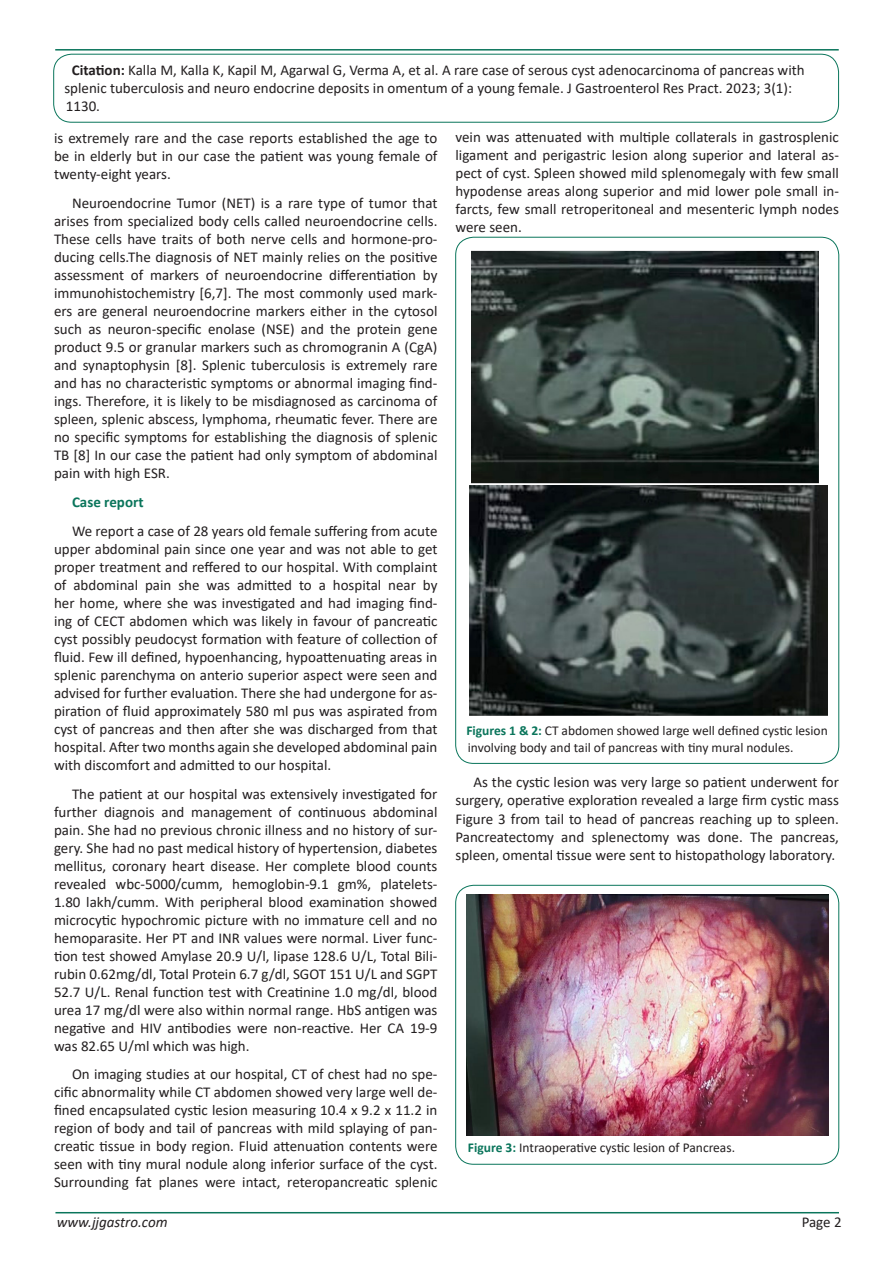
<style>
.page{position:relative;width:893px;height:1263px;background:#fff}
.page>*{position:absolute;margin:0;border:0;box-sizing:border-box;transform-origin:0 0}
.t1{font:15px/18px "Calibri";color:#231f20;text-align:justify}
.t2{font:italic 15px "Calibri";color:#231f20}
.t3{font:700 15px "Calibri";color:#0a755b}
.t4{font:13.5px/16.5px "Calibri";color:#231f20}
.s1{font-weight:700}
.s2{font-weight:700;color:#0a755b}
</style>
<div class="page">
<hr style="left:55px;top:1212px;width:784px;height:1px;background:#0a755b">
<hr style="left:55px;top:49px;width:784px;height:2px;background:#0a755b">
<div style="left:53px;top:54px;width:786px;height:68px;border:1px solid #0a755b;border-radius:18px"></div>
<img style="left:471px;top:250px;width:348px;height:234px">
<img style="left:469px;top:485px;width:358px;height:231px">
<div style="left:455px;top:885px;width:384px;height:279px;border:1px solid #0a755b;border-radius:18px"></div>
<img style="left:466px;top:894px;width:362px;height:242px">
<p class="t1" style="left:64px;top:60px;width:742px;text-align:left;text-indent:8px"><span class="s1">Citation:</span> Kalla M, Kalla K, Kapil M, Agarwal G, Verma A, et al. A rare case of serous cyst adenocarcinoma of pancreas with splenic tuberculosis and neuro endocrine deposits in omentum of a young female. J Gastroenterol Res Pract. 2023; 3(1):<br>1130.</p>
<p class="t1" style="left:54px;top:129px;width:385px">is extremely rare and the case reports established the age to be in elderly but in our case the patient was young female of twenty-eight years.</p>
<p class="t1" style="left:54px;top:194px;width:385px;text-indent:18px">Neuroendocrine Tumor (NET) is a rare type of tumor that arises from specialized body cells called neuroendocrine cells.<br>These cells have traits of both nerve cells and hormone-pro&shy;ducing cells.The diagnosis of NET mainly relies on the positive assessment of markers of neuroendocrine differentiation by immunohistochemistry [6,7]. The most commonly used mark&shy;ers are general neuroendocrine markers either in the cytosol such as neuron-specific enolase (NSE) and the protein gene product 9.5 or granular markers such as chromogranin A (CgA) and synaptophysin [8]. Splenic tuberculosis is extremely rare and has no characteristic symptoms or abnormal imaging find&shy;ings. Therefore, it is likely to be misdiagnosed as carcinoma of spleen, splenic abscess, lymphoma, rheumatic fever. There are no specific symptoms for establishing the diagnosis of splenic TB [8] In our case the patient had only symptom of abdominal pain with high ESR.</p>
<p class="t3" style="left:72px;top:491px;width:73px">Case report</p>
<p class="t1" style="left:54px;top:521px;width:385px;text-indent:18px">We report a case of 28 years old female suffering from acute upper abdominal pain since one year and was not able to get proper treatment and reffered to our hospital. With complaint of abdominal pain she was admitted to a hospital near by her home, where she was investigated and had imaging find&shy;ing of CECT abdomen which was likely in favour of pancreatic cyst possibly peudocyst formation with feature of collection of fluid. Few ill defined, hypoenhancing, hypoattenuating areas in splenic parenchyma on anterio superior aspect were seen and advised for further evaluation. There she had undergone for as&shy;piration of fluid approximately 580 ml pus was aspirated from cyst of pancreas and then after she was discharged from that hospital. After two months again she developed abdominal pain with discomfort and admitted to our hospital.</p>
<p class="t1" style="left:54px;top:784px;width:385px;text-indent:18px">The patient at our hospital was extensively investigated for further diagnois and management of continuous abdominal pain. She had no previous chronic illness and no history of sur&shy;gery. She had no past medical history of hypertension, diabetes mellitus, coronary heart disease. Her complete blood counts revealed wbc-5000/cumm, hemoglobin-9.1 gm%, platelets-1.80 lakh/cumm. With peripheral blood examination showed microcytic hypochromic picture with no immature cell and no hemoparasite. Her PT and INR values were normal. Liver func&shy;tion test showed Amylase 20.9 U/l, lipase 128.6 U/L, Total Bili&shy;rubin 0.62mg/dl, Total Protein 6.7 g/dl, SGOT 151 U/L and SGPT 52.7 U/L. Renal function test with Creatinine 1.0 mg/dl, blood urea 17 mg/dl were also within normal range. HbS antigen was negative and HIV antibodies were non-reactive. Her CA 19-9 was 82.65 U/ml which was high.</p>
<p class="t1" style="left:54px;top:1065px;width:385px;text-indent:18px">On imaging studies at our hospital, CT of chest had no spe&shy;cific abnormality while CT abdomen showed very large well de&shy;fined encapsulated cystic lesion measuring 10.4 x 9.2 x 11.2 in region of body and tail of pancreas with mild splaying of pan&shy;creatic tissue in body region. Fluid attenuation contents were seen with tiny mural nodule along inferior surface of the cyst.<br>Surrounding fat planes were intact, reteropancreatic splenic</p>
<p class="t1" style="left:455px;top:128px;width:385px">vein was attenuated with multiple collaterals in gastrosplenic ligament and perigastric lesion along superior and lateral as&shy;pect of cyst. Spleen showed mild splenomegaly with few small hypodense areas along superior and mid lower pole small in&shy;farcts, few small retroperitoneal and mesenteric lymph nodes were seen.</p>
<p class="t4" style="left:466px;top:722px;width:363px"><span class="s2">Figures 1 &amp; 2:</span> CT abdomen showed large well defined cystic lesion involving body and tail of pancreas with tiny mural nodules.</p>
<p class="t1" style="left:455px;top:773px;width:385px;text-indent:18px">As the cystic lesion was very large so patient underwent for surgery, operative exploration revealed a large firm cystic mass Figure 3 from tail to head of pancreas reaching up to spleen.<br>Pancreatectomy and splenectomy was done. The pancreas, spleen, omental tissue were sent to histopathology laboratory.</p>
<p class="t4" style="left:468px;top:1139px;width:269px"><span class="s2">Figure 3:</span> Intraoperative cystic lesion of Pancreas.</p>
<p class="t2" style="left:57px;top:1211px;width:112px">www.jjgastro.com</p>
<p class="t1" style="left:802px;top:1212px;width:42px">Page 2</p>
</div>
